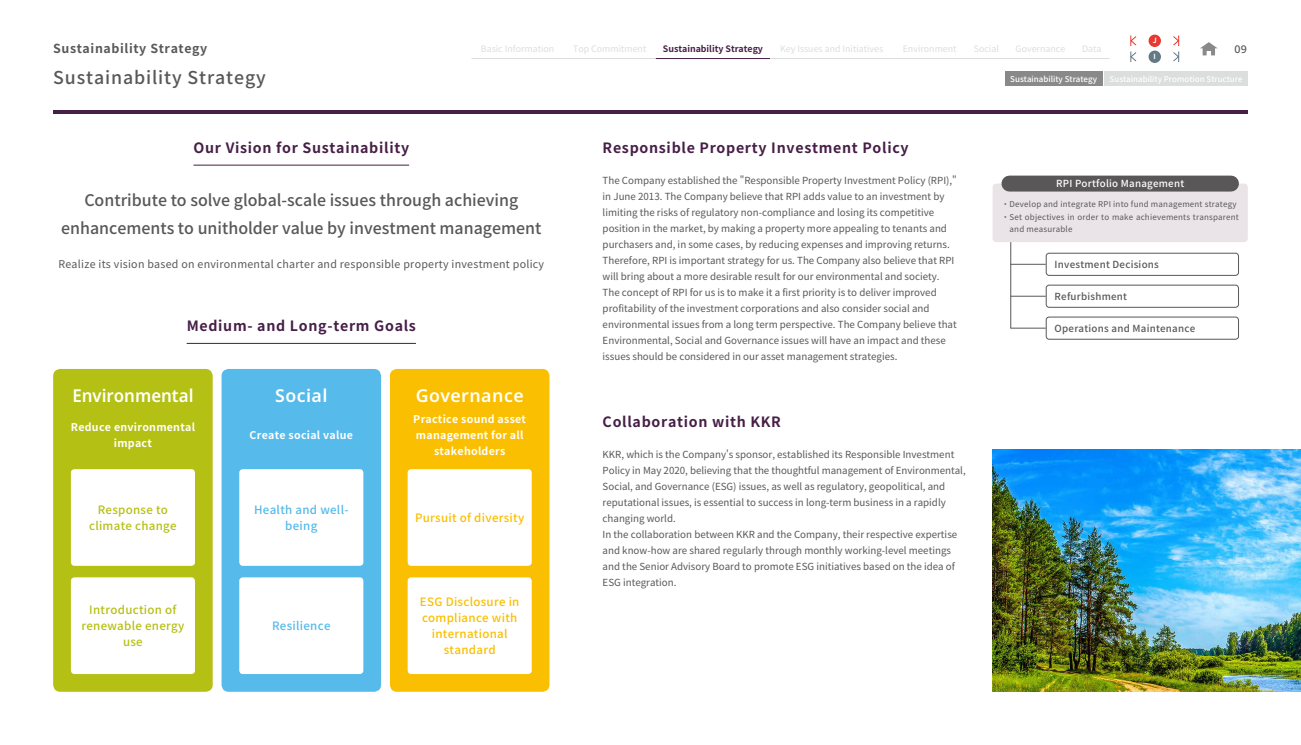
<style>
.page{position:relative;width:1301px;height:745px;background:#fff}
.page>*{position:absolute;margin:0;border:0;box-sizing:border-box;transform-origin:0 0}
.t1{font:500 17.75px "Noto Sans JP";letter-spacing:.05em;color:#595757}
.t2{font:600 17.75px "Noto Sans";letter-spacing:.025em;color:#fff}
.t3{font:600 17.75px "Noto Sans";color:#fff;scale:.95 1}
.t4{font:500 16px/28.4px "Noto Sans JP";color:#595757;text-align:center}
.t5{font:700 14.12px "Noto Sans JP";letter-spacing:.05em;color:#461e46}
.t6{font:700 12.38px "Noto Sans JP";letter-spacing:.05em;color:#595757}
.t7{font:500 11.5px/16px "Noto Sans JP";letter-spacing:.025em;color:#fabf00;text-align:center}
.t8{font:500 11.5px/16px "Noto Sans JP";letter-spacing:.025em;color:#b5c015;text-align:center}
.t9{font:500 11.5px/16px "Noto Sans JP";letter-spacing:.025em;color:#56baeb;text-align:center}
.t10{font:700 10.62px/16px "Noto Sans JP";letter-spacing:.025em;color:#fff;text-align:center}
.t11{font:10.62px "Noto Sans JP";letter-spacing:.025em;color:#595757}
.t12{font:500 10.62px "Noto Sans";color:#595757}
.t13{font:9.75px/16px "Noto Sans JP";color:#595757}
.t14{font:500 9.75px "Noto Sans JP";letter-spacing:.025em;color:#595757}
.t15{font:500 9.75px "Noto Sans JP";letter-spacing:.025em;color:#fff}
.t16{font:8.88px "Noto Sans JP";color:#dcdddd}
.t17{font:700 8.88px "Noto Sans JP";color:#461e46}
.t18{font:8px "Noto Sans JP";letter-spacing:.025em;color:#595757}
.t19{font:500 8px "Noto Sans JP";color:#fff}
.t20{font:700 7.12px "Noto Sans JP";color:#fff}
</style>
<div class="page">
<img style="left:992px;top:449px;width:308px;height:242px">
<hr style="left:53px;top:110px;width:1194px;height:3px;background:#461e46">
<div style="left:992px;top:183px;width:255px;height:59px;background:#eae4e8;border-radius:4px"></div>
<div style="left:1009px;top:175px;width:221px;height:16px;background:#595757"></div>
<hr style="left:1010px;top:242px;width:1px;height:86px;background:#595757">
<hr style="left:1010px;top:264px;width:35px;height:1px;background:#595757">
<div style="left:1045px;top:252px;width:193px;height:23px;border:1px solid #595757;border-radius:3px"></div>
<hr style="left:1010px;top:295px;width:35px;height:1px;background:#595757">
<div style="left:1045px;top:284px;width:193px;height:23px;border:1px solid #595757;border-radius:3px"></div>
<hr style="left:1010px;top:327px;width:35px;height:1px;background:#595757">
<div style="left:1045px;top:316px;width:193px;height:23px;border:1px solid #595757;border-radius:3px"></div>
<hr style="left:193px;top:165px;width:216px;height:1px;background:#461e46">
<hr style="left:187px;top:343px;width:229px;height:1px;background:#461e46">
<div style="left:390px;top:369px;width:159px;height:322px;background:#fabf00;border-radius:7px"></div>
<div style="left:221px;top:369px;width:160px;height:322px;background:#56baeb;border-radius:7px"></div>
<div style="left:53px;top:369px;width:160px;height:322px;background:#b5c015;border-radius:7px"></div>
<div style="left:407px;top:469px;width:124px;height:96px;background:#fff;border-radius:4px"></div>
<div style="left:407px;top:577px;width:124px;height:96px;background:#fff;border-radius:4px"></div>
<div style="left:71px;top:469px;width:124px;height:96px;background:#fff;border-radius:4px"></div>
<div style="left:71px;top:577px;width:124px;height:96px;background:#fff;border-radius:4px"></div>
<div style="left:239px;top:469px;width:124px;height:96px;background:#fff;border-radius:4px"></div>
<div style="left:239px;top:577px;width:124px;height:96px;background:#fff;border-radius:4px"></div>
<hr style="left:471px;top:58px;width:92px;height:1px;background:#dcdddd">
<hr style="left:563px;top:58px;width:93px;height:1px;background:#dcdddd">
<hr style="left:656px;top:58px;width:114px;height:1px;background:#461e46">
<hr style="left:770px;top:58px;width:123px;height:1px;background:#dcdddd">
<hr style="left:893px;top:58px;width:73px;height:1px;background:#dcdddd">
<hr style="left:966px;top:58px;width:40px;height:1px;background:#dcdddd">
<hr style="left:1006px;top:58px;width:68px;height:1px;background:#dcdddd">
<hr style="left:1074px;top:58px;width:35px;height:1px;background:#dcdddd">
<div style="left:1148px;top:35px;width:12px;height:12px;background:#e8382f;border-radius:50%"></div>
<svg style="left:1130px;top:35px;width:6px;height:27px"></svg>
<svg style="left:1173px;top:35px;width:6px;height:27px"></svg>
<div style="left:1148px;top:50px;width:12px;height:13px;background:#627a86;border-radius:50%"></div>
<svg style="left:1200px;top:42px;width:17px;height:13px"></svg>
<div style="left:1005px;top:72px;width:97px;height:14px;background:#898989"></div>
<div style="left:1104px;top:72px;width:143px;height:14px;background:#dcdddd"></div>
<p class="t6" style="left:53px;top:41px;width:156px">Sustainability Strategy</p>
<h1 class="t1" style="left:53px;top:67px;width:214px">Sustainability Strategy</h1>
<p class="t20" style="left:1152px;top:37px;width:6px">J</p>
<p class="t20" style="left:1153px;top:53px;width:4px">I</p>
<p class="t16" style="left:481px;top:44px;width:75px">Basic Information</p>
<p class="t16" style="left:573px;top:44px;width:75px">Top Commitment</p>
<p class="t17" style="left:663px;top:44px;width:102px">Sustainability Strategy</p>
<p class="t16" style="left:780px;top:44px;width:105px">Key Issues and Initiatives</p>
<p class="t16" style="left:902px;top:44px;width:55px">Environment</p>
<p class="t16" style="left:973px;top:44px;width:27px">Social</p>
<p class="t16" style="left:1015px;top:44px;width:51px">Governance</p>
<p class="t16" style="left:1082px;top:44px;width:21px">Data</p>
<p class="t12" style="left:1234px;top:43px;width:14px">09</p>
<p class="t19" style="left:1010px;top:74px;width:88px">Sustainability Strategy</p>
<p class="t19" style="left:1109px;top:74px;width:134px">Sustainability Promotion Structure</p>
<h3 class="t5" style="left:193px;top:139px;width:217px">Our Vision for Sustainability</h3>
<h2 class="t4" style="left:61px;top:186px;width:482px">Contribute to solve global-scale issues through achieving enhancements to unitholder value by investment management</h2>
<p class="t11" style="left:58px;top:258px;width:487px">Realize its vision based on environmental charter and responsible property investment policy</p>
<h3 class="t5" style="left:187px;top:317px;width:231px">Medium- and Long-term Goals</h3>
<h1 class="t3" style="left:72px;top:385px;width:129px">Environmental</h1>
<p class="t10" style="left:71px;top:418px;width:126px">Reduce environmental impact</p>
<p class="t8" style="left:89px;top:501px;width:89px">Response to climate change</p>
<p class="t8" style="left:81px;top:601px;width:104px">Introduction of renewable energy use</p>
<h1 class="t2" style="left:275px;top:385px;width:54px">Social</h1>
<p class="t10" style="left:249px;top:426px;width:105px">Create social value</p>
<p class="t9" style="left:254px;top:501px;width:96px">Health and well&shy;being</p>
<p class="t9" style="left:272px;top:617px;width:60px">Resilience</p>
<h1 class="t2" style="left:416px;top:385px;width:109px">Governance</h1>
<p class="t10" style="left:413px;top:410px;width:114px">Practice sound asset management for all stakeholders</p>
<p class="t7" style="left:415px;top:509px;width:111px">Pursuit of diversity</p>
<p class="t7" style="left:420px;top:593px;width:101px">ESG Disclosure in compliance with international standard</p>
<h3 class="t5" style="left:602px;top:139px;width:307px">Responsible Property Investment Policy</h3>
<p class="t13" style="left:602px;top:173px;width:356px">The Company established the "Responsible Property Investment Policy (RPI)," in June 2013. The Company believe that RPI adds value to an investment by limiting the risks of regulatory non-compliance and losing its competitive position in the market, by making a property more appealing to tenants and purchasers and, in some cases, by reducing expenses and improving returns.<br>Therefore, RPI is important strategy for us. The Company also believe that RPI will bring about a more desirable result for our environmental and society.<br>The concept of RPI for us is to make it a first priority is to deliver improved profitability of the investment corporations and also consider social and environmental issues from a long term perspective. The Company believe that Environmental, Social and Governance issues will have an impact and these issues should be considered in our asset management strategies.</p>
<h3 class="t5" style="left:602px;top:413px;width:180px">Collaboration with KKR</h3>
<p class="t13" style="left:602px;top:446px;width:364px">KKR, which is the Company's sponsor, established its Responsible Investment Policy in May 2020, believing that the thoughtful management of Environmental, Social, and Governance (ESG) issues, as well as regulatory, geopolitical, and reputational issues, is essential to success in long-term business in a rapidly changing world.<br>In the collaboration between KKR and the Company, their respective expertise and know-how are shared regularly through monthly working-level meetings and the Senior Advisory Board to promote ESG initiatives based on the idea of ESG integration.</p>
<p class="t15" style="left:1056px;top:178px;width:129px">RPI Portfolio Management</p>
<p class="t18" style="left:1001px;top:200px;width:237px">・Develop and integrate RPI into fund management strategy</p>
<p class="t18" style="left:1001px;top:212px;width:239px">・Set objectives in order to make achievements transparent</p>
<p class="t18" style="left:1009px;top:225px;width:64px">and measurable</p>
<p class="t14" style="left:1054px;top:259px;width:106px">Investment Decisions</p>
<p class="t14" style="left:1054px;top:291px;width:74px">Refurbishment</p>
<p class="t14" style="left:1054px;top:322px;width:142px">Operations and Maintenance</p>
</div>
